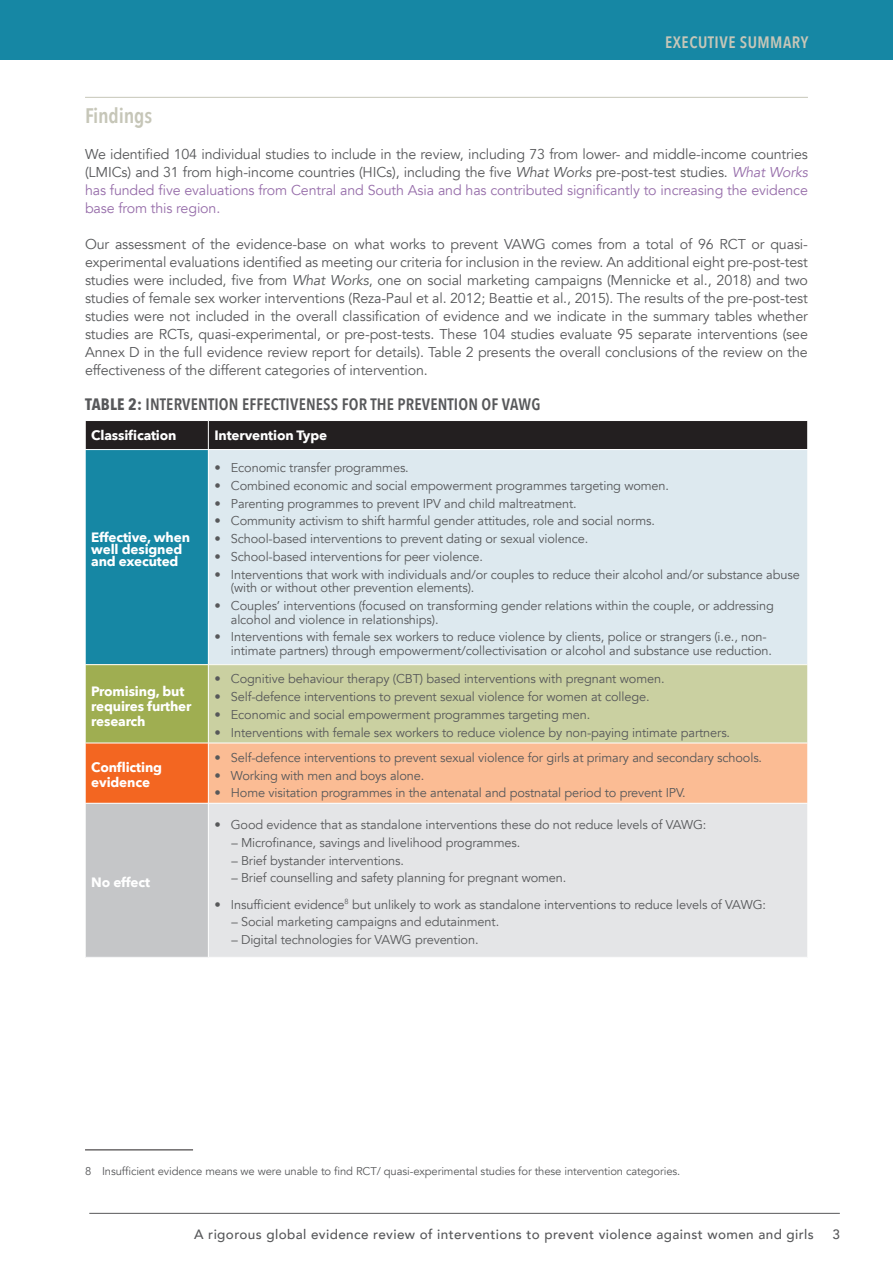
<style>
.page{position:relative;width:893px;height:1263px;background:#fff}
.page>*{position:absolute;margin:0;border:0;box-sizing:border-box;transform-origin:0 0}
.sub_1{font:600 21px "Avenir Next Condensed";letter-spacing:-.01em;color:#c6c6b8}
.TABLE_HEAD{font:600 16.5px "Avenir Next Condensed";letter-spacing:.01em;color:#57585a}
.t1{font:600 16.5px "Avenir Next Condensed";letter-spacing:.03em;color:#c6c6b8}
.t2{font:14.25px/18px "Avenir";letter-spacing:-.01em;color:#57585a;text-align:justify}
.table_sub{font:700 13.5px/15px "Avenir Next";letter-spacing:-.01em;color:#fff}
.t3{font:500 13.5px "Avenir";letter-spacing:.03em;color:#57585a}
.tab_e_bullets{font:12.75px/13.5px "Avenir";letter-spacing:-.01em;color:#57585a}
.Footnote_text{font:11.25px "Avenir";letter-spacing:-.01em;color:#57585a}
.s1{font-style:italic}
.s2{font-style:italic;color:#976eaa}
.s3{color:#976eaa}
.s4{font-weight:700}
</style>
<div class="page">
<hr style="left:89px;top:1213px;width:751px;height:1px;background:#57585a">
<div style="left:0;top:0;width:893px;height:60px;background:#1687a4"></div>
<hr style="left:85px;top:97px;width:723px;height:1px;background:#c6c6b8">
<div style="left:85px;top:450px;width:123px;height:215px;background:#1687a4"></div>
<div style="left:208px;top:450px;width:600px;height:215px;background:#dde9ef"></div>
<div style="left:85px;top:665px;width:123px;height:78px;background:#9fae51"></div>
<div style="left:208px;top:665px;width:600px;height:78px;background:#cad0a1"></div>
<div style="left:85px;top:743px;width:123px;height:60px;background:#f36621"></div>
<div style="left:208px;top:743px;width:600px;height:60px;background:#fbbc94"></div>
<div style="left:85px;top:803px;width:123px;height:154px;background:#c5c6c8"></div>
<div style="left:208px;top:803px;width:600px;height:154px;background:#e4e5e7"></div>
<div style="left:85px;top:420px;width:723px;height:29px;background:#231f20"></div>
<hr style="left:85px;top:450px;width:1px;height:214px;background:#fff">
<hr style="left:208px;top:450px;width:1px;height:214px;background:#fff">
<hr style="left:807px;top:450px;width:1px;height:214px;background:#fff">
<hr style="left:85px;top:664px;width:123px;height:1px;background:#fff">
<hr style="left:85px;top:665px;width:1px;height:78px;background:#fff">
<hr style="left:208px;top:664px;width:600px;height:1px;background:#fff">
<hr style="left:208px;top:665px;width:1px;height:78px;background:#fff">
<hr style="left:807px;top:665px;width:1px;height:78px;background:#fff">
<hr style="left:85px;top:743px;width:123px;height:1px;background:#fff">
<hr style="left:85px;top:743px;width:1px;height:60px;background:#fff">
<hr style="left:208px;top:743px;width:600px;height:1px;background:#fff">
<hr style="left:208px;top:743px;width:1px;height:60px;background:#fff">
<hr style="left:807px;top:743px;width:1px;height:60px;background:#fff">
<hr style="left:85px;top:803px;width:123px;height:1px;background:#fff">
<hr style="left:85px;top:803px;width:1px;height:154px;background:#fff">
<hr style="left:208px;top:803px;width:600px;height:1px;background:#fff">
<hr style="left:208px;top:803px;width:1px;height:154px;background:#fff">
<hr style="left:807px;top:803px;width:1px;height:154px;background:#fff">
<hr style="left:85px;top:1149px;width:108px;height:1px;background:#231f20">
<p class="t1" style="left:665px;top:28px;width:145px">EXECUTIVE SUMMARY</p>
<p class="sub_1" style="left:85px;top:98px;width:69px">Findings</p>
<p class="t2" style="left:85px;top:145px;width:724px">We identified 104 individual studies to include in the review, including 73 from lower- and middle-income countries (LMICs) and 31 from high-income countries (HICs), including the five <span class="s1">What Works</span> pre-post-test studies. <span class="s2">What Works </span><span class="s3">has funded five evaluations from Central and South Asia and has contributed significantly to increasing the evidence base from this region.</span></p>
<p class="t2" style="left:85px;top:235px;width:724px">Our assessment of the evidence-base on what works to prevent VAWG comes from a total of 96 RCT or quasi&shy;experimental evaluations identified as meeting our criteria for inclusion in the review. An additional eight pre-post-test studies were included, five from <span class="s1">What Works</span>, one on social marketing campaigns (Mennicke et al., 2018) and two studies of female sex worker interventions (Reza-Paul et al. 2012; Beattie et al., 2015). The results of the pre-post-test studies were not included in the overall classification of evidence and we indicate in the summary tables whether studies are RCTs, quasi-experimental, or pre-post-tests. These 104 studies evaluate 95 separate interventions (see Annex D in the full evidence review report for details). Table 2 presents the overall conclusions of the review on the effectiveness of the different categories of intervention.</p>
<p class="TABLE_HEAD" style="left:85px;top:390px;width:457px"><span class="s4">TABLE 2:</span> INTERVENTION EFFECTIVENESS FOR THE PREVENTION OF VAWG</p>
<p class="table_sub" style="left:91px;top:428px;width:87px">Classification</p>
<p class="table_sub" style="left:214px;top:428px;width:114px">Intervention Type</p>
<p class="table_sub" style="left:91px;top:531px;width:100px;line-height:12px">Effective, when well designed and executed</p>
<p class="table_sub" style="left:91px;top:683px;width:102px">Promising, but requires further research</p>
<p class="table_sub" style="left:91px;top:760px;width:72px">Conflicting evidence</p>
<p class="table_sub" style="left:91px;top:875px;width:60px">No effect</p>
<p class="tab_e_bullets" style="left:214px;top:461px;width:196px">• Economic transfer programmes.</p>
<p class="tab_e_bullets" style="left:214px;top:479px;width:456px">• Combined economic and social empowerment programmes targeting women.</p>
<p class="tab_e_bullets" style="left:214px;top:497px;width:364px">• Parenting programmes to prevent IPV and child maltreatment.</p>
<p class="tab_e_bullets" style="left:214px;top:515px;width:442px">• Community activism to shift harmful gender attitudes, role and social norms.</p>
<p class="tab_e_bullets" style="left:214px;top:532px;width:375px">• School-based interventions to prevent dating or sexual violence.</p>
<p class="tab_e_bullets" style="left:214px;top:550px;width:270px">• School-based interventions for peer violence.</p>
<p class="tab_e_bullets" style="left:231px;top:568px;width:570px;text-indent:-16px">• Interventions that work with individuals and/or couples to reduce their alcohol and/or substance abuse (with or without other prevention elements).</p>
<p class="tab_e_bullets" style="left:231px;top:599px;width:545px;text-indent:-16px">• Couples’ interventions (focused on transforming gender relations within the couple, or addressing alcohol and violence in relationships).</p>
<p class="tab_e_bullets" style="left:231px;top:630px;width:543px;text-indent:-16px">• Interventions with female sex workers to reduce violence by clients, police or strangers (i.e., non&shy;intimate partners) through empowerment/collectivisation or alcohol and substance use reduction.</p>
<p class="tab_e_bullets" style="left:214px;top:672px;width:452px">• Cognitive behaviour therapy (CBT) based interventions with pregnant women.</p>
<p class="tab_e_bullets" style="left:214px;top:690px;width:437px">• Self-defence interventions to prevent sexual violence for women at college.</p>
<p class="tab_e_bullets" style="left:214px;top:708px;width:378px">• Economic and social empowerment programmes targeting men.</p>
<p class="tab_e_bullets" style="left:214px;top:726px;width:517px">• Interventions with female sex workers to reduce violence by non-paying intimate partners.</p>
<p class="tab_e_bullets" style="left:214px;top:751px;width:549px">• Self-defence interventions to prevent sexual violence for girls at primary and secondary schools.</p>
<p class="tab_e_bullets" style="left:214px;top:769px;width:211px">• Working with men and boys alone.</p>
<p class="tab_e_bullets" style="left:214px;top:786px;width:473px">• Home visitation programmes in the antenatal and postnatal period to prevent IPV.</p>
<p class="tab_e_bullets" style="left:214px;top:818px;width:494px">• Good evidence that as standalone interventions these do not reduce levels of VAWG:</p>
<p class="tab_e_bullets" style="left:231px;top:836px;width:290px">– Microfinance, savings and livelihood programmes.</p>
<p class="tab_e_bullets" style="left:231px;top:854px;width:174px">– Brief bystander interventions.</p>
<p class="tab_e_bullets" style="left:231px;top:871px;width:336px">– Brief counselling and safety planning for pregnant women.</p>
<p class="tab_e_bullets" style="left:214px;top:898px;width:553px">• Insufficient evidence<sup>8</sup> but unlikely to work as standalone interventions to reduce levels of VAWG:</p>
<p class="tab_e_bullets" style="left:231px;top:915px;width:269px">– Social marketing campaigns and edutainment.</p>
<p class="tab_e_bullets" style="left:231px;top:933px;width:249px">– Digital technologies for VAWG prevention.</p>
<p class="Footnote_text" style="left:85px;top:1164px;width:597px">8 Insufficient evidence means we were unable to find RCT/ quasi-experimental studies for these intervention categories.</p>
<p class="t3" style="left:194px;top:1223px;width:621px">A rigorous global evidence review of interventions to prevent violence against women and girls</p>
<p class="t3" style="left:832px;top:1223px;width:9px">3</p>
</div>
